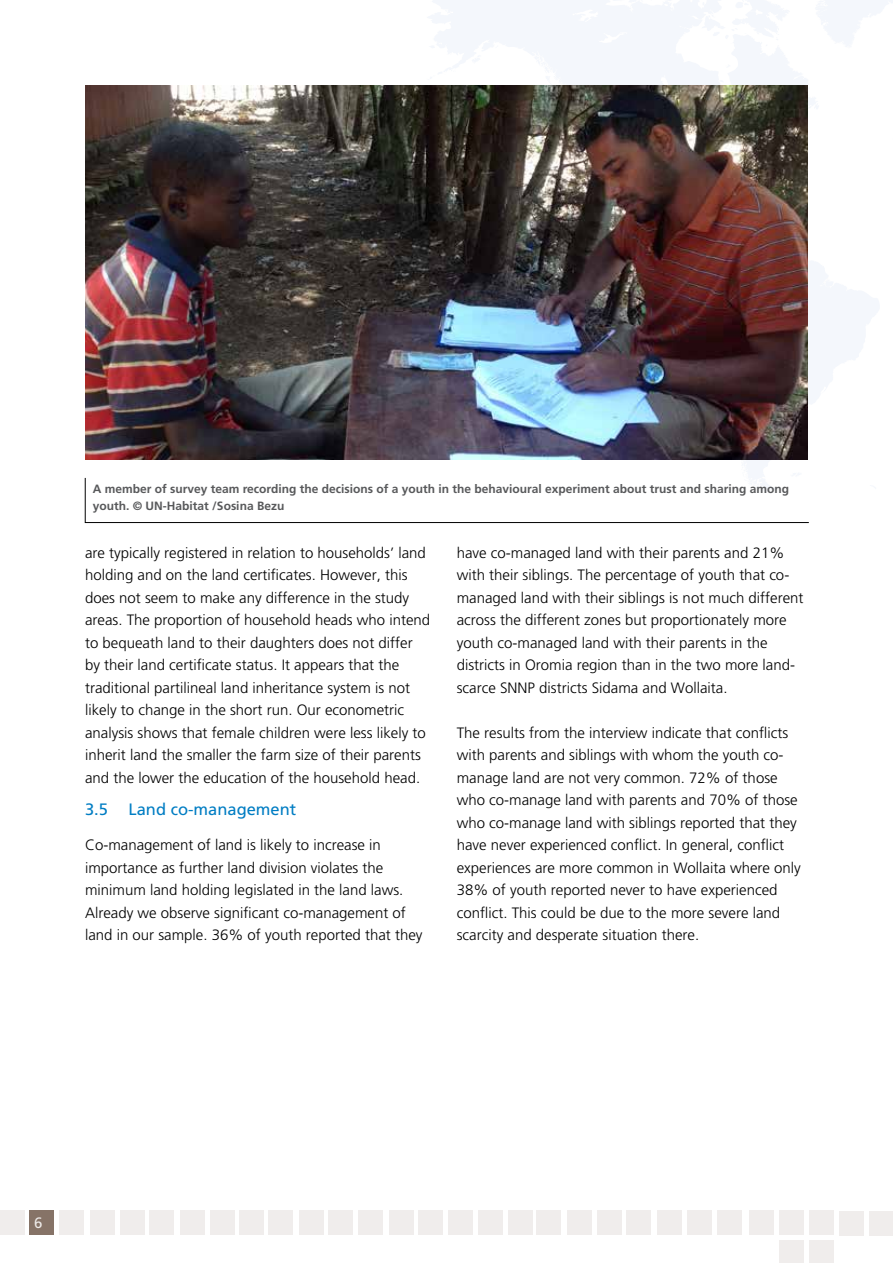
<style>
.page{position:relative;width:893px;height:1263px;background:#fff}
.page>*{position:absolute;margin:0;border:0;box-sizing:border-box;transform-origin:0 0}
.t1{font:16.5px "Frutiger";color:#007dc3}
.t2{font:300 15px/22.5px "Frutiger";color:#000}
.t3{font:15px "Frutiger";color:#edeae8}
.t4{font:700 12px/16.5px "Frutiger";color:#58595b}
</style>
<div class="page">
<div style="left:0;top:1210px;width:25px;height:25px;background:#f0edec"></div>
<div style="left:180px;top:1210px;width:25px;height:25px;background:#f0edec"></div>
<div style="left:389px;top:1210px;width:24px;height:25px;background:#f0edec"></div>
<div style="left:657px;top:1210px;width:25px;height:25px;background:#f0edec"></div>
<div style="left:210px;top:1210px;width:25px;height:25px;background:#f0edec"></div>
<div style="left:478px;top:1210px;width:25px;height:25px;background:#f0edec"></div>
<div style="left:418px;top:1210px;width:25px;height:25px;background:#f0edec"></div>
<div style="left:687px;top:1210px;width:25px;height:25px;background:#f0edec"></div>
<div style="left:59px;top:1210px;width:25px;height:25px;background:#f0edec"></div>
<div style="left:268px;top:1210px;width:25px;height:25px;background:#f0edec"></div>
<div style="left:536px;top:1210px;width:25px;height:25px;background:#f0edec"></div>
<div style="left:239px;top:1210px;width:25px;height:25px;background:#f0edec"></div>
<div style="left:508px;top:1210px;width:25px;height:25px;background:#f0edec"></div>
<div style="left:448px;top:1210px;width:25px;height:25px;background:#f0edec"></div>
<div style="left:717px;top:1210px;width:24px;height:25px;background:#f0edec"></div>
<div style="left:90px;top:1210px;width:25px;height:25px;background:#f0edec"></div>
<div style="left:299px;top:1210px;width:24px;height:25px;background:#f0edec"></div>
<div style="left:567px;top:1210px;width:25px;height:25px;background:#f0edec"></div>
<div style="left:120px;top:1210px;width:24px;height:25px;background:#f0edec"></div>
<div style="left:328px;top:1210px;width:25px;height:25px;background:#f0edec"></div>
<div style="left:597px;top:1210px;width:25px;height:25px;background:#f0edec"></div>
<div style="left:149px;top:1210px;width:25px;height:25px;background:#f0edec"></div>
<div style="left:358px;top:1210px;width:25px;height:25px;background:#f0edec"></div>
<div style="left:626px;top:1210px;width:25px;height:25px;background:#f0edec"></div>
<div style="left:749px;top:1210px;width:25px;height:25px;background:#f0edec"></div>
<div style="left:779px;top:1210px;width:25px;height:25px;background:#f0edec"></div>
<div style="left:779px;top:1240px;width:25px;height:23px;background:#f0edec"></div>
<div style="left:809px;top:1210px;width:24px;height:25px;background:#f0edec"></div>
<div style="left:809px;top:1240px;width:24px;height:23px;background:#f0edec"></div>
<div style="left:840px;top:1211px;width:24px;height:25px;background:#f0edec"></div>
<div style="left:869px;top:1211px;width:24px;height:25px;background:#f0edec"></div>
<div style="left:30px;top:1210px;width:24px;height:25px;background:#867367"></div>
<svg style="left:428px;top:0;width:451px;height:404px"></svg>
<svg style="left:692px;top:0;width:201px;height:49px"></svg>
<svg style="left:85px;top:459px;width:724px;height:64px"></svg>
<img style="left:85px;top:85px;width:723px;height:374px">
<p class="t4" style="left:93px;top:480px;width:698px">A member of survey team recording the decisions of a youth in the behavioural experiment about trust and sharing among youth. © UN-Habitat /Sosina Bezu</p>
<p class="t2" style="left:85px;top:541px;width:347px">are typically registered in relation to households’ land holding and on the land certificates. However, this does not seem to make any difference in the study areas. The proportion of household heads who intend to bequeath land to their daughters does not differ by their land certificate status. It appears that the traditional partilineal land inheritance system is not likely to change in the short run. Our econometric analysis shows that female children were less likely to inherit land the smaller the farm size of their parents and the lower the education of the household head.</p>
<p class="t1" style="left:85px;top:800px;width:213px">3.5 Land co-management</p>
<p class="t2" style="left:85px;top:834px;width:339px">Co-management of land is likely to increase in importance as further land division violates the minimum land holding legislated in the land laws.<br>Already we observe significant co-management of land in our sample. 36% of youth reported that they</p>
<p class="t2" style="left:457px;top:541px;width:348px">have co-managed land with their parents and 21% with their siblings. The percentage of youth that co&shy;managed land with their siblings is not much different across the different zones but proportionately more youth co-managed land with their parents in the districts in Oromia region than in the two more land&shy;scarce SNNP districts Sidama and Wollaita.</p>
<p class="t2" style="left:457px;top:721px;width:346px">The results from the interview indicate that conflicts with parents and siblings with whom the youth co&shy;manage land are not very common. 72% of those who co-manage land with parents and 70% of those who co-manage land with siblings reported that they have never experienced conflict. In general, conflict experiences are more common in Wollaita where only 38% of youth reported never to have experienced conflict. This could be due to the more severe land scarcity and desperate situation there.</p>
<p class="t3" style="left:34px;top:1214px;width:10px">6</p>
</div>
